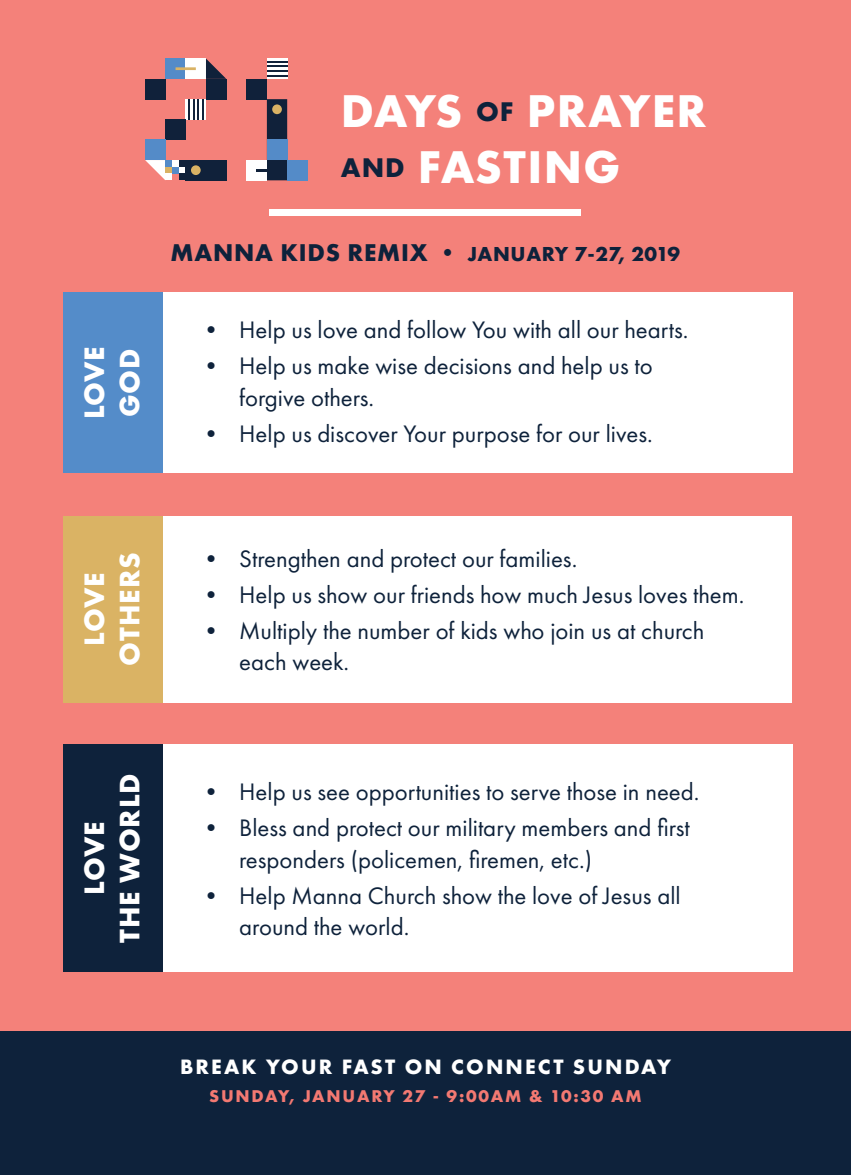
<style>
.page{position:relative;width:851px;height:1175px;background:#fff}
.page>*{position:absolute;margin:0;border:0;box-sizing:border-box;transform-origin:0 0}
.t1{font:700 47.7px "Futura PT";letter-spacing:.01em;color:#fff}
.t2{font:700 47.7px "Futura PT";letter-spacing:.03em;color:#fff}
.t3{font:700 29.25px "Futura PT";letter-spacing:.03em;color:#fff}
.t4{font:24.75px/31.5px "Futura PT";color:#0e223b}
.t5{font:700 21.6px "Futura PT";letter-spacing:.1em;color:#fff}
.t6{font:700 20.93px "Futura PT";letter-spacing:.02em;color:#0e223b}
.t7{font:700 17.78px "Futura PT";letter-spacing:.1em;color:#f37972}
.s1{font-size:28.12px;color:#0e223b}
.s2{font-size:25.2px}
</style>
<div class="page">
<div style="left:0;top:0;width:850px;height:1174px;background:#f4817a"></div>
<div style="left:0;top:1031px;width:850px;height:143px;background:#0e223b"></div>
<div style="left:165px;top:59px;width:21px;height:20px;background:#548bc8"></div>
<div style="left:145px;top:79px;width:20px;height:20px;background:#10213a"></div>
<div style="left:186px;top:59px;width:20px;height:20px;background:#fff"></div>
<svg style="left:175px;top:67px;width:21px;height:3px"></svg>
<svg style="left:206px;top:59px;width:20px;height:20px"></svg>
<div style="left:206px;top:79px;width:20px;height:20px;background:#10213a"></div>
<svg style="left:186px;top:99px;width:20px;height:20px"></svg>
<hr style="left:188px;top:99px;width:2px;height:20px;background:#11223a">
<svg style="left:193px;top:99px;width:1px;height:20px"></svg>
<hr style="left:197px;top:99px;width:2px;height:20px;background:#11223a">
<svg style="left:202px;top:99px;width:1px;height:20px"></svg>
<div style="left:267px;top:59px;width:20px;height:20px;background:#fff"></div>
<svg style="left:267px;top:75px;width:20px;height:1px"></svg>
<hr style="left:267px;top:70px;width:20px;height:2px;background:#11223a">
<hr style="left:267px;top:65px;width:20px;height:2px;background:#11223a">
<hr style="left:267px;top:61px;width:20px;height:2px;background:#11223a">
<div style="left:165px;top:119px;width:21px;height:21px;background:#10213a"></div>
<svg style="left:145px;top:160px;width:20px;height:20px"></svg>
<div style="left:165px;top:160px;width:7px;height:7px;background:#548bc8"></div>
<div style="left:172px;top:160px;width:7px;height:7px;background:#fff"></div>
<div style="left:179px;top:160px;width:7px;height:7px;background:#10213a"></div>
<div style="left:165px;top:167px;width:7px;height:6px;background:#d9b264"></div>
<div style="left:172px;top:167px;width:7px;height:6px;background:#548bc8"></div>
<div style="left:179px;top:167px;width:7px;height:6px;background:#fff"></div>
<div style="left:165px;top:173px;width:7px;height:7px;background:#fff"></div>
<div style="left:179px;top:173px;width:7px;height:7px;background:#10213a"></div>
<div style="left:186px;top:160px;width:20px;height:20px;background:#10213a"></div>
<div style="left:206px;top:160px;width:20px;height:20px;background:#10213a"></div>
<div style="left:246px;top:79px;width:21px;height:20px;background:#10213a"></div>
<div style="left:191px;top:165px;width:10px;height:10px;background:#d9b264;border-radius:50%"></div>
<div style="left:246px;top:160px;width:21px;height:20px;background:#fff"></div>
<svg style="left:257px;top:99px;width:31px;height:81px"></svg>
<div style="left:267px;top:140px;width:20px;height:20px;background:#548bc8"></div>
<div style="left:145px;top:140px;width:20px;height:20px;background:#548bc8"></div>
<div style="left:287px;top:160px;width:20px;height:20px;background:#548bc8"></div>
<div style="left:63px;top:516px;width:100px;height:186px;background:#dab364"></div>
<div style="left:163px;top:516px;width:628px;height:186px;background:#fff"></div>
<div style="left:64px;top:744px;width:99px;height:227px;background:#0e223b"></div>
<div style="left:163px;top:744px;width:629px;height:227px;background:#fff"></div>
<div style="left:64px;top:292px;width:99px;height:181px;background:#548cc9"></div>
<div style="left:163px;top:292px;width:629px;height:181px;background:#fff"></div>
<div style="left:270px;top:210px;width:310px;height:6px;background:#fff"></div>
<p class="t1" style="left:341px;top:80px;width:367px">DAYS <span class="s1">OF</span> PRAYER</p>
<p class="t2" style="left:341px;top:136px;width:281px"><span class="s1">AND</span> FASTING</p>
<p class="t3" style="left:76px;top:419px;width:75px;rotate:-90deg">LOVE</p>
<p class="t3" style="left:111px;top:417px;width:70px;rotate:-90deg">GOD</p>
<p class="t6" style="left:170px;top:240px;width:511px"><span class="s2">MANNA KIDS REMIX •</span> JANUARY 7-27, 2019</p>
<p class="t4" style="left:199px;top:314px;width:491px">• Help us love and follow You with all our hearts.</p>
<p class="t4" style="left:239px;top:350px;width:415px;text-indent:-40px">• Help us make wise decisions and help us to forgive others.</p>
<p class="t4" style="left:199px;top:418px;width:455px">• Help us discover Your purpose for our lives.</p>
<p class="t3" style="left:76px;top:645px;width:75px;rotate:-90deg">LOVE</p>
<p class="t3" style="left:111px;top:665px;width:114px;rotate:-90deg">OTHERS</p>
<p class="t4" style="left:199px;top:542px;width:380px">• Strengthen and protect our families.</p>
<p class="t4" style="left:199px;top:578px;width:547px">• Help us show our friends how much Jesus loves them.</p>
<p class="t4" style="left:239px;top:614px;width:466px;text-indent:-40px">• Multiply the number of kids who join us at church each week.</p>
<p class="t3" style="left:76px;top:894px;width:75px;rotate:-90deg">LOVE</p>
<p class="t3" style="left:111px;top:943px;width:171px;rotate:-90deg">THE WORLD</p>
<p class="t4" style="left:199px;top:776px;width:502px">• Help us see opportunities to serve those in need.</p>
<p class="t4" style="left:239px;top:812px;width:452px;text-indent:-40px">• Bless and protect our military members and first responders (policemen, firemen, etc.)</p>
<p class="t4" style="left:239px;top:879px;width:443px;text-indent:-40px">• Help Manna Church show the love of Jesus all around the world.</p>
<p class="t5" style="left:180px;top:1053px;width:492px">BREAK YOUR FAST ON CONNECT SUNDAY</p>
<p class="t7" style="left:209px;top:1084px;width:434px">SUNDAY, JANUARY 27 - 9:00AM &amp; 10:30 AM</p>
</div>
